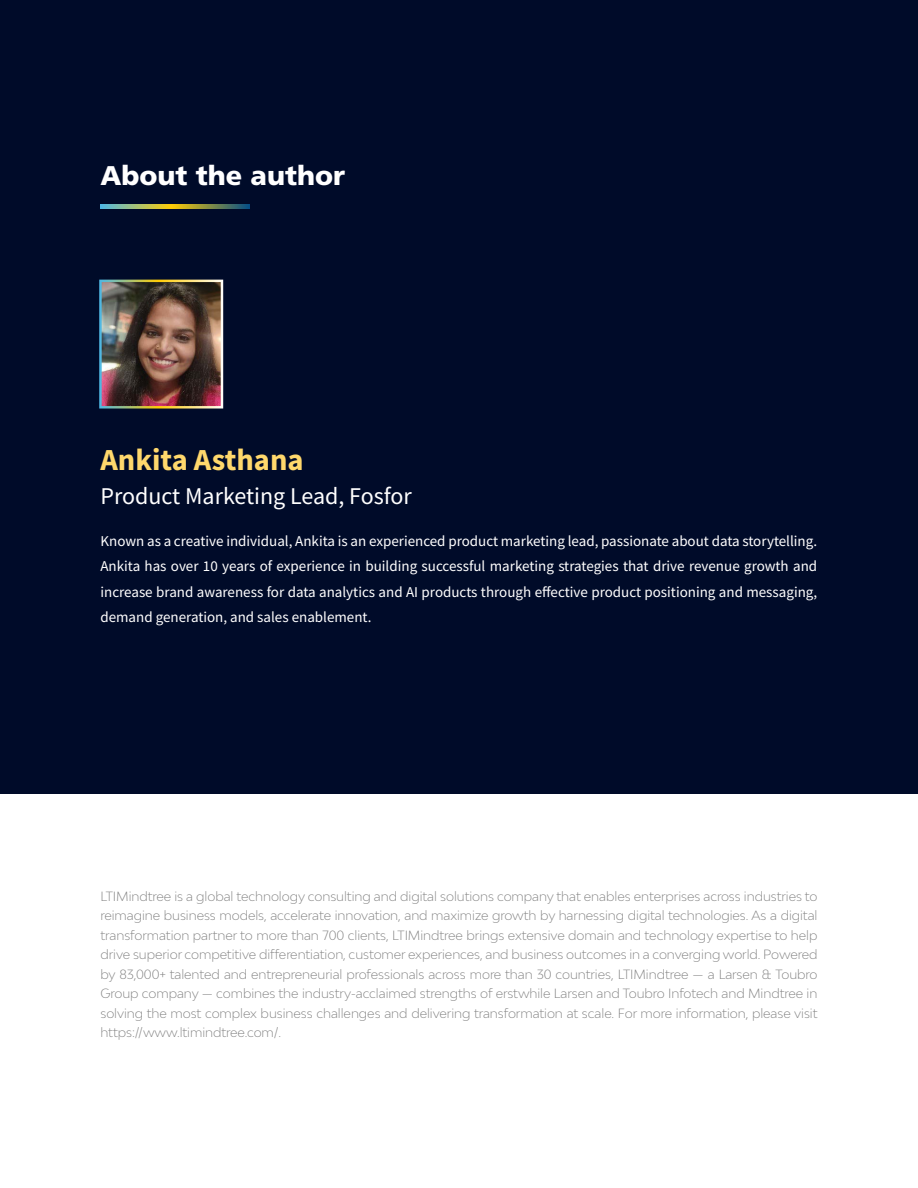
<style>
.page{position:relative;width:918px;height:1188px;background:#fff}
.page>*{position:absolute;margin:0;border:0;box-sizing:border-box;transform-origin:0 0}
.t1{font:700 30.6px "Source Sans Pro";color:#ffd86c}
.t2{font:900 27px "Frutiger LT Pro";color:#fff}
.t3{font:24px "Source Sans Pro";color:#fff}
.t4{font:15px/25.5px "Source Sans Pro";color:#fff;text-align:justify}
.t5{font:300 12.75px/19.5px "Bw Modelica";letter-spacing:-.005em;color:#808080;text-align:justify}
</style>
<div class="page">
<div style="left:0;top:0;width:918px;height:793px;background:#000b29"></div>
<svg style="left:100px;top:204px;width:149px;height:5px"></svg>
<img style="left:102px;top:283px;width:118px;height:123px">
<div style="left:99px;top:280px;width:124px;height:129px;border:2px solid #fff"></div>
<h2 class="t2" style="left:100px;top:160px;width:246px">About the author</h2>
<h1 class="t1" style="left:100px;top:439px;width:205px">Ankita Asthana</h1>
<h3 class="t3" style="left:100px;top:481px;width:313px">Product Marketing Lead, Fosfor</h3>
<p class="t4" style="left:100px;top:528px;width:718px">Known as a creative individual, Ankita is an experienced product marketing lead, passionate about data storytelling.<br>Ankita has over 10 years of experience in building successful marketing strategies that drive revenue growth and increase brand awareness for data analytics and AI products through effective product positioning and messaging, demand generation, and sales enablement.</p>
<p class="t5" style="left:100px;top:886px;width:719px">LTIMindtree is a global technology consulting and digital solutions company that enables enterprises across industries to reimagine business models, accelerate innovation, and maximize growth by harnessing digital technologies. As a digital transformation partner to more than 700 clients, LTIMindtree brings extensive domain and technology expertise to help drive superior competitive differentiation, customer experiences, and business outcomes in a converging world. Powered by 83,000+ talented and entrepreneurial professionals across more than 30 countries, LTIMindtree — a Larsen &amp; Toubro Group company — combines the industry-acclaimed strengths of erstwhile Larsen and Toubro Infotech and Mindtree in solving the most complex business challenges and delivering transformation at scale. For more information, please visit https://www.ltimindtree.com/.</p>
</div>
